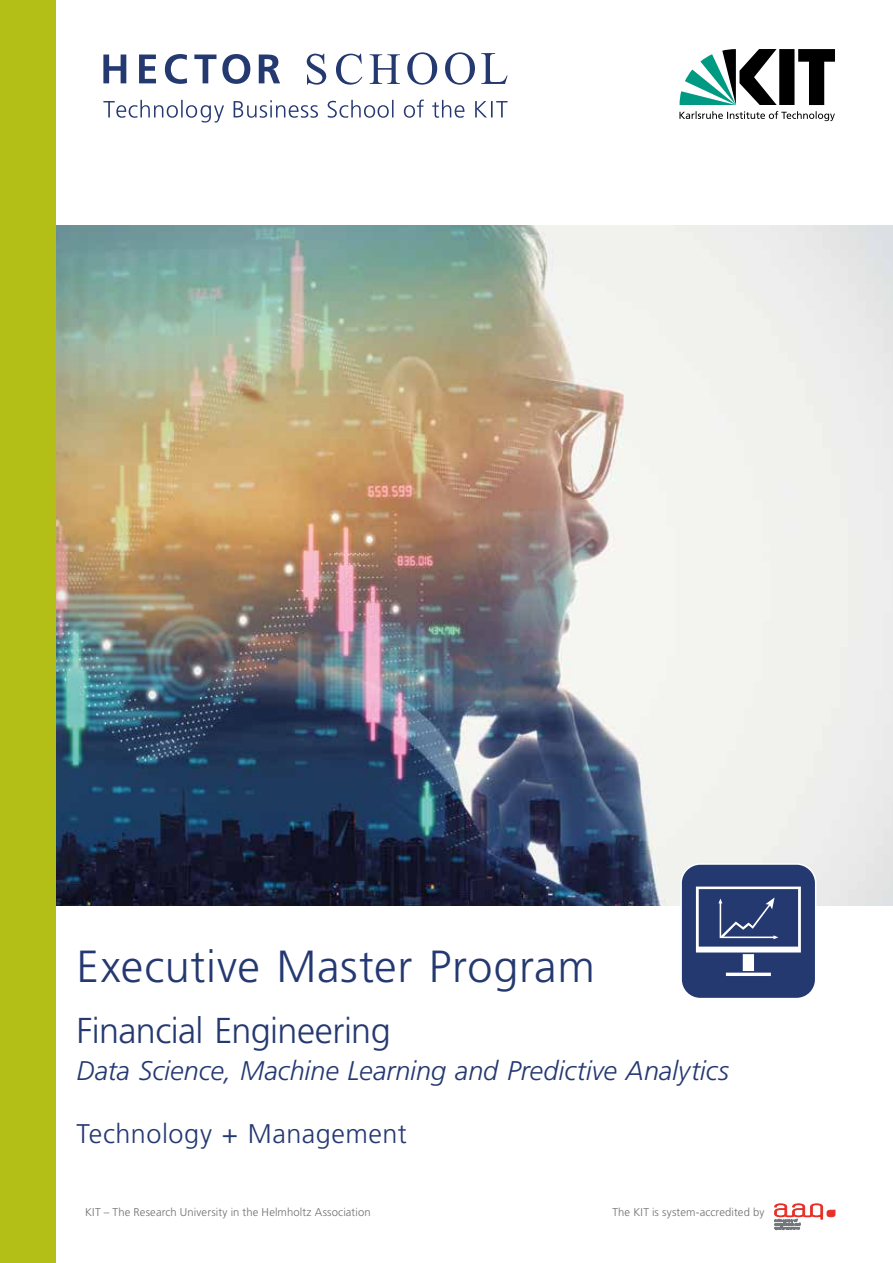
<style>
.page{position:relative;width:893px;height:1263px;background:#fff}
.page>*{position:absolute;margin:0;border:0;box-sizing:border-box;transform-origin:0 0}
.t1{font:300 45px "Frutiger LT Std";letter-spacing:.015em;color:#253971}
.t2{font:300 36px "Frutiger LT Std";letter-spacing:-.015em;color:#253971}
.t3{font:italic 300 27px "Frutiger LT Std";color:#253971}
.t4{font:300 27px "Frutiger LT Std";letter-spacing:.02em;color:#253971}
.t5{font:300 11.25px "Frutiger LT Std";letter-spacing:.01em;color:#706f6f}
</style>
<div class="page">
<img style="left:55px;top:225px;width:838px;height:681px">
<div style="left:0;top:0;width:55px;height:1263px;background:#b3be17"></div>
<svg style="left:103px;top:52px;width:405px;height:71px"></svg>
<svg style="left:679px;top:49px;width:156px;height:56px"></svg>
<svg style="left:679px;top:111px;width:156px;height:10px"></svg>
<svg style="left:775px;top:1204px;width:60px;height:26px"></svg>
<svg style="left:681px;top:864px;width:135px;height:132px;background:#3f5081"></svg>
<div style="left:680px;top:863px;width:136px;height:136px;border:2px solid #fff;border-radius:19px"></div>
<h1 class="t1" style="left:77px;top:941px;width:520px">Executive Master Program</h1>
<h2 class="t2" style="left:77px;top:1010px;width:316px">Financial Engineering</h2>
<h3 class="t3" style="left:77px;top:1055px;width:654px">Data Science, Machine Learning and Predictive Analytics</h3>
<h3 class="t4" style="left:77px;top:1118px;width:332px">Technology + Management</h3>
<p class="t5" style="left:85px;top:1206px;width:287px">KIT – The Research University in the Helmholtz Association</p>
<p class="t5" style="left:612px;top:1206px;width:153px">The KIT is system-accredited by</p>
</div>
